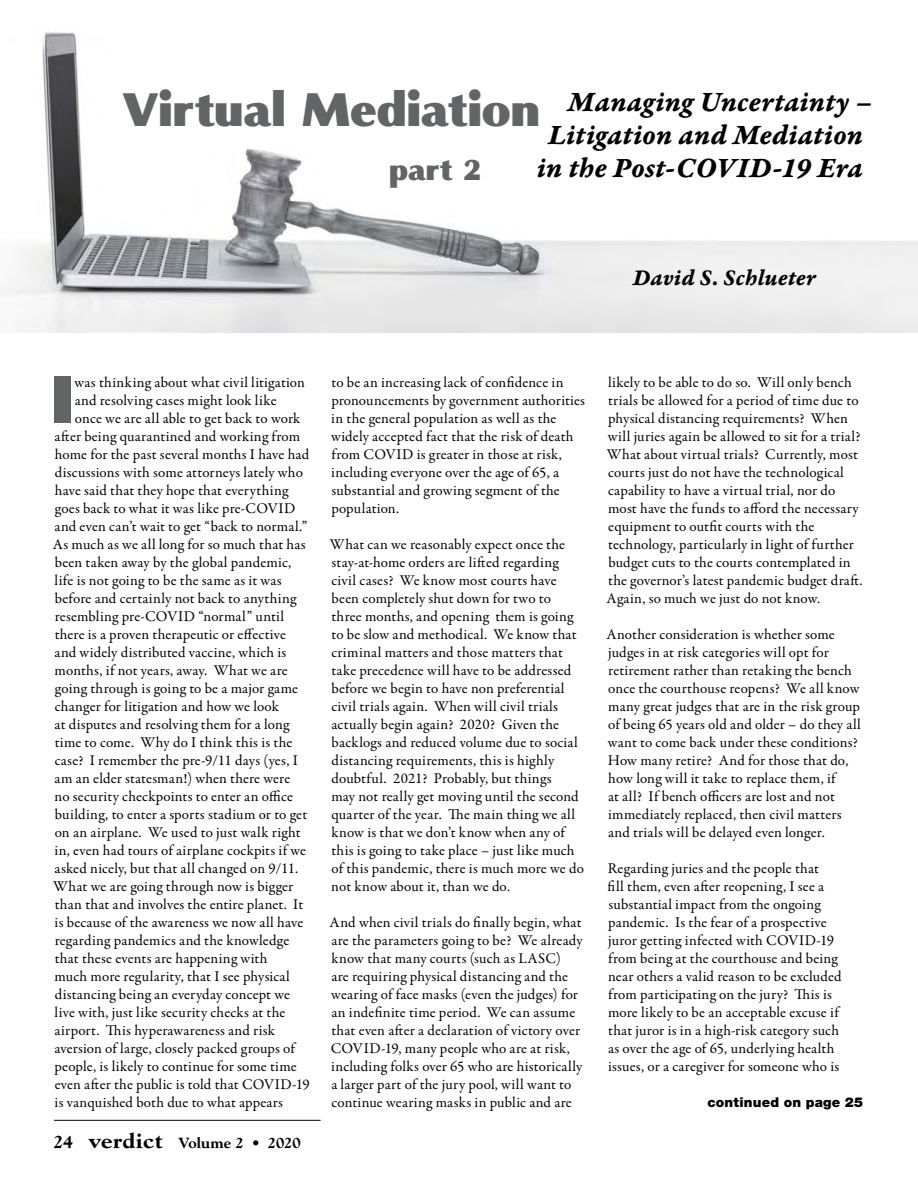
<style>
.page{position:relative;width:918px;height:1188px;background:#fff}
.page>*{position:absolute;margin:0;border:0;box-sizing:border-box;transform-origin:0 0}
.ASCDC_Basic_Text{font:900 45px "Omni";letter-spacing:-.045em;color:#636466}
.ASCDC_Basic_Text-2{font:30px "Garamond Premr Pro Bd It Capt";letter-spacing:.005em;color:#000}
.ASCDC_Basic_Text-3{font:900 28.5px "Omni";color:#636466}
.ASCDC_Basic_Text-4{font:24px "Garamond Premr Pro Bd It Capt";letter-spacing:.005em;color:#000}
.ASCDC_Basic_Text-5{font:15px/18px "Garamond Premr Pro";letter-spacing:.015em;color:#000}
.t1{font:800 15px "Goudy";letter-spacing:-.005em;color:#000}
.ASCDC_Basic_Text-6{font:900 13.5px "Helvetica Neue LT Pro";letter-spacing:.015em;color:#000}
.s1{font-size:18px}
.s2{font-size:21px}
</style>
<div class="page">
<hr style="left:54px;top:1120px;width:267px;height:1px;background:#000">
<img style="left:0;top:32px;width:918px;height:300px">
<div style="left:54px;top:376px;width:17px;height:47px;background:#636466"></div>
<p class="ASCDC_Basic_Text" style="left:121px;top:81px;width:421px">Virtual Mediation</p>
<p class="ASCDC_Basic_Text-3" style="left:389px;top:151px;width:95px">part 2</p>
<p class="ASCDC_Basic_Text-2" style="left:568px;top:84px;width:306px">Managing Uncertainty –</p>
<p class="ASCDC_Basic_Text-2" style="left:548px;top:117px;width:317px">Litigation and Mediation</p>
<p class="ASCDC_Basic_Text-2" style="left:537px;top:150px;width:327px">in the Post-COVID-19 Era</p>
<p class="ASCDC_Basic_Text-4" style="left:633px;top:263px;width:185px">David S. Schlueter</p>
<p class="ASCDC_Basic_Text-5" style="left:75px;top:373px;width:232px">was thinking about what civil litigation</p>
<p class="ASCDC_Basic_Text-5" style="left:75px;top:391px;width:203px">and resolving cases might look like</p>
<p class="ASCDC_Basic_Text-5" style="left:75px;top:409px;width:227px">once we are all able to get back to work</p>
<p class="ASCDC_Basic_Text-5" style="left:55px;top:427px;width:247px">after being quarantined and working from</p>
<p class="ASCDC_Basic_Text-5" style="left:55px;top:445px;width:256px">home for the past several months I have had</p>
<p class="ASCDC_Basic_Text-5" style="left:55px;top:463px;width:250px">discussions with some attorneys lately who</p>
<p class="ASCDC_Basic_Text-5" style="left:55px;top:481px;width:235px">have said that they hope that everything</p>
<p class="ASCDC_Basic_Text-5" style="left:55px;top:499px;width:242px">goes back to what it was like pre-COVID</p>
<p class="ASCDC_Basic_Text-5" style="left:55px;top:517px;width:254px">and even can’t wait to get “back to normal.”</p>
<p class="ASCDC_Basic_Text-5" style="left:53px;top:535px;width:254px">As much as we all long for so much that has</p>
<p class="ASCDC_Basic_Text-5" style="left:55px;top:553px;width:238px">been taken away by the global pandemic,</p>
<p class="ASCDC_Basic_Text-5" style="left:55px;top:571px;width:229px">life is not going to be the same as it was</p>
<p class="ASCDC_Basic_Text-5" style="left:55px;top:589px;width:243px">before and certainly not back to anything</p>
<p class="ASCDC_Basic_Text-5" style="left:55px;top:607px;width:231px">resembling pre-COVID “normal” until</p>
<p class="ASCDC_Basic_Text-5" style="left:55px;top:625px;width:233px">there is a proven therapeutic or effective</p>
<p class="ASCDC_Basic_Text-5" style="left:55px;top:643px;width:233px">and widely distributed vaccine, which is</p>
<p class="ASCDC_Basic_Text-5" style="left:55px;top:661px;width:235px">months, if not years, away. What we are</p>
<p class="ASCDC_Basic_Text-5" style="left:55px;top:679px;width:245px">going through is going to be a major game</p>
<p class="ASCDC_Basic_Text-5" style="left:55px;top:697px;width:226px">changer for litigation and how we look</p>
<p class="ASCDC_Basic_Text-5" style="left:55px;top:715px;width:236px">at disputes and resolving them for a long</p>
<p class="ASCDC_Basic_Text-5" style="left:55px;top:733px;width:239px">time to come. Why do I think this is the</p>
<p class="ASCDC_Basic_Text-5" style="left:55px;top:751px;width:245px">case? I remember the pre-9/11 days (yes, I</p>
<p class="ASCDC_Basic_Text-5" style="left:55px;top:769px;width:237px">am an elder statesman!) when there were</p>
<p class="ASCDC_Basic_Text-5" style="left:55px;top:787px;width:240px">no security checkpoints to enter an office</p>
<p class="ASCDC_Basic_Text-5" style="left:55px;top:805px;width:254px">building, to enter a sports stadium or to get</p>
<p class="ASCDC_Basic_Text-5" style="left:55px;top:823px;width:247px">on an airplane. We used to just walk right</p>
<p class="ASCDC_Basic_Text-5" style="left:55px;top:841px;width:253px">in, even had tours of airplane cockpits if we</p>
<p class="ASCDC_Basic_Text-5" style="left:55px;top:859px;width:245px">asked nicely, but that all changed on 9/11.</p>
<p class="ASCDC_Basic_Text-5" style="left:53px;top:877px;width:242px">What we are going through now is bigger</p>
<p class="ASCDC_Basic_Text-5" style="left:55px;top:895px;width:250px">than that and involves the entire planet. It</p>
<p class="ASCDC_Basic_Text-5" style="left:55px;top:913px;width:250px">is because of the awareness we now all have</p>
<p class="ASCDC_Basic_Text-5" style="left:55px;top:931px;width:236px">regarding pandemics and the knowledge</p>
<p class="ASCDC_Basic_Text-5" style="left:55px;top:949px;width:214px">that these events are happening with</p>
<p class="ASCDC_Basic_Text-5" style="left:55px;top:967px;width:237px">much more regularity, that I see physical</p>
<p class="ASCDC_Basic_Text-5" style="left:55px;top:985px;width:237px">distancing being an everyday concept we</p>
<p class="ASCDC_Basic_Text-5" style="left:55px;top:1003px;width:232px">live with, just like security checks at the</p>
<p class="ASCDC_Basic_Text-5" style="left:55px;top:1021px;width:222px">airport. This hyperawareness and risk</p>
<p class="ASCDC_Basic_Text-5" style="left:55px;top:1039px;width:242px">aversion of large, closely packed groups of</p>
<p class="ASCDC_Basic_Text-5" style="left:55px;top:1057px;width:244px">people, is likely to continue for some time</p>
<p class="ASCDC_Basic_Text-5" style="left:55px;top:1075px;width:257px">even after the public is told that COVID-19</p>
<p class="ASCDC_Basic_Text-5" style="left:55px;top:1093px;width:230px">is vanquished both due to what appears</p>
<p class="t1" style="left:53px;top:1134px;width:249px"><span class="s1">24</span> <span class="s2">verdict</span> Volume 2 • 2020</p>
<p class="ASCDC_Basic_Text-5" style="left:331px;top:373px;width:255px">to be an increasing lack of confidence in pronouncements by government authorities in the general population as well as the widely accepted fact that the risk of death from COVID is greater in those at risk, including everyone over the age of 65, a substantial and growing segment of the population.</p>
<p class="ASCDC_Basic_Text-5" style="left:330px;top:535px;width:255px">What can we reasonably expect once the stay-at-home orders are lifted regarding civil cases? We know most courts have been completely shut down for two to<br>three months, and opening them is going to be slow and methodical. We know that criminal matters and those matters that take precedence will have to be addressed before we begin to have non preferential civil trials again. When will civil trials actually begin again? 2020? Given the backlogs and reduced volume due to social distancing requirements, this is highly doubtful. 2021? Probably, but things<br>may not really get moving until the second quarter of the year. The main thing we all know is that we don’t know when any of this is going to take place – just like much of this pandemic, there is much more we do not know about it, than we do.</p>
<p class="ASCDC_Basic_Text-5" style="left:330px;top:913px;width:255px">And when civil trials do finally begin, what are the parameters going to be? We already know that many courts (such as LASC)<br>are requiring physical distancing and the wearing of face masks (even the judges) for an indefinite time period. We can assume that even after a declaration of victory over COVID-19, many people who are at risk, including folks over 65 who are historically a larger part of the jury pool, will want to continue wearing masks in public and are</p>
<p class="ASCDC_Basic_Text-5" style="left:606px;top:373px;width:258px">likely to be able to do so. Will only bench trials be allowed for a period of time due to physical distancing requirements? When will juries again be allowed to sit for a trial?<br>What about virtual trials? Currently, most courts just do not have the technological capability to have a virtual trial, nor do most have the funds to afford the necessary equipment to outfit courts with the technology, particularly in light of further budget cuts to the courts contemplated in the governor’s latest pandemic budget draft.<br>Again, so much we just do not know.</p>
<p class="ASCDC_Basic_Text-5" style="left:606px;top:625px;width:256px">Another consideration is whether some judges in at risk categories will opt for retirement rather than retaking the bench once the courthouse reopens? We all know many great judges that are in the risk group of being 65 years old and older – do they all want to come back under these conditions?<br>How many retire? And for those that do, how long will it take to replace them, if<br>at all? If bench officers are lost and not immediately replaced, then civil matters and trials will be delayed even longer.</p>
<p class="ASCDC_Basic_Text-5" style="left:608px;top:859px;width:236px">Regarding juries and the people that<br>fill them, even after reopening, I see a substantial impact from the ongoing pandemic. Is the fear of a prospective juror getting infected with COVID-19 from being at the courthouse and being near others a valid reason to be excluded from participating on the jury? This is more likely to be an acceptable excuse if that juror is in a high-risk category such as over the age of 65, underlying health issues, or a caregiver for someone who is</p>
<p class="ASCDC_Basic_Text-6" style="left:707px;top:1094px;width:157px">continued on page 25</p>
</div>
